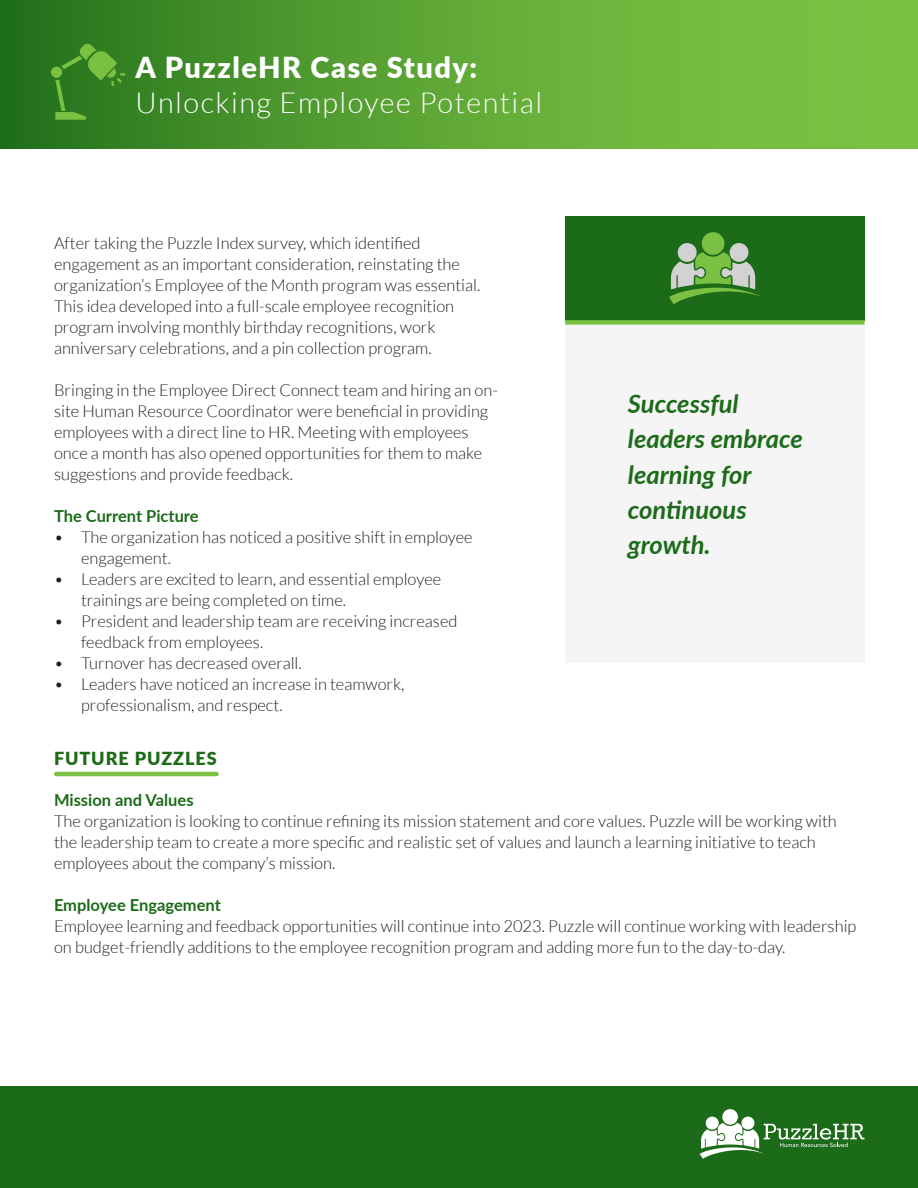
<style>
.page{position:relative;width:918px;height:1188px;background:#fff}
.page>*{position:absolute;margin:0;border:0;box-sizing:border-box;transform-origin:0 0}
.t1{font:300 28.95px "Lato";letter-spacing:.05em;color:#fff}
.t2{font:900 28.95px "Lato";letter-spacing:.05em;color:#fff}
.t3{font:italic 700 25.5px/35.2px "Lato";color:#1c6b19}
.t4{font:900 18px "Lato";letter-spacing:.05em;color:#1c6b19}
.t5{font:300 16.5px/21px "Lato";color:#231f20}
.t6{font:700 16.5px "Lato";color:#1c6b19}
</style>
<div class="page">
<div style="left:0;top:1086px;width:918px;height:102px;background:#1c6b19"></div>
<div style="left:722px;top:1109px;width:16px;height:16px;background:#fff;border-radius:50%"></div>
<div style="left:706px;top:1117px;width:13px;height:13px;background:#fff;border-radius:50%"></div>
<div style="left:741px;top:1117px;width:13px;height:13px;background:#fff;border-radius:50%"></div>
<svg style="left:700px;top:1123px;width:165px;height:36px"></svg>
<div style="left:565px;top:228px;width:300px;height:435px;background:#f5f5f5"></div>
<div style="left:565px;top:216px;width:300px;height:104px;background:#1c6b19"></div>
<div style="left:565px;top:320px;width:300px;height:5px;background:#7ac142"></div>
<svg style="left:669px;top:252px;width:92px;height:52px"></svg>
<div style="left:702px;top:232px;width:22px;height:23px;background:#7ac043;border-radius:50%"></div>
<div style="left:678px;top:243px;width:19px;height:19px;background:#d2d2d2;border-radius:50%"></div>
<div style="left:730px;top:243px;width:18px;height:19px;background:#d2d2d2;border-radius:50%"></div>
<div style="left:1px;top:0;width:917px;height:148px;background:linear-gradient(to right,#2b791f,#89ce48)"></div>
<svg style="left:51px;top:43px;width:74px;height:77px"></svg>
<hr style="left:56px;top:772px;width:161px;height:4px;background:#7ac142">
<p class="t2" style="left:136px;top:45px;width:343px">A PuzzleHR Case Study:</p>
<p class="t1" style="left:136px;top:87px;width:408px">Unlocking Employee Potential</p>
<p class="t5" style="left:54px;top:232px;width:428px">After taking the Puzzle Index survey, which identified engagement as an important consideration, reinstating the organization’s Employee of the Month program was essential.<br>This idea developed into a full-scale employee recognition program involving monthly birthday recognitions, work anniversary celebrations, and a pin collection program.</p>
<p class="t5" style="left:54px;top:379px;width:445px">Bringing in the Employee Direct Connect team and hiring an on&shy;site Human Resource Coordinator were beneficial in providing employees with a direct line to HR. Meeting with employees once a month has also opened opportunities for them to make suggestions and provide feedback.</p>
<p class="t6" style="left:54px;top:504px;width:146px">The Current Picture</p>
<p class="t5" style="left:81px;top:526px;width:393px;text-indent:-27px">• The organization has noticed a positive shift in employee engagement.</p>
<p class="t5" style="left:81px;top:568px;width:362px;text-indent:-27px">• Leaders are excited to learn, and essential employee trainings are being completed on time.</p>
<p class="t5" style="left:81px;top:610px;width:378px;text-indent:-27px">• President and leadership team are receiving increased feedback from employees.</p>
<p class="t5" style="left:54px;top:652px;width:249px">• Turnover has decreased overall.</p>
<p class="t5" style="left:81px;top:673px;width:325px;text-indent:-27px">• Leaders have noticed an increase in teamwork, professionalism, and respect.</p>
<p class="t3" style="left:628px;top:385px;width:176px">Successful leaders embrace learning for continuous growth.</p>
<p class="t4" style="left:54px;top:745px;width:164px">FUTURE PUZZLES</p>
<p class="t6" style="left:54px;top:788px;width:141px">Mission and Values</p>
<p class="t5" style="left:54px;top:810px;width:784px">The organization is looking to continue refining its mission statement and core values. Puzzle will be working with the leadership team to create a more specific and realistic set of values and launch a learning initiative to teach employees about the company’s mission.</p>
<p class="t6" style="left:54px;top:893px;width:168px">Employee Engagement</p>
<p class="t5" style="left:54px;top:915px;width:804px">Employee learning and feedback opportunities will continue into 2023. Puzzle will continue working with leadership on budget-friendly additions to the employee recognition program and adding more fun to the day-to-day.</p>
</div>
